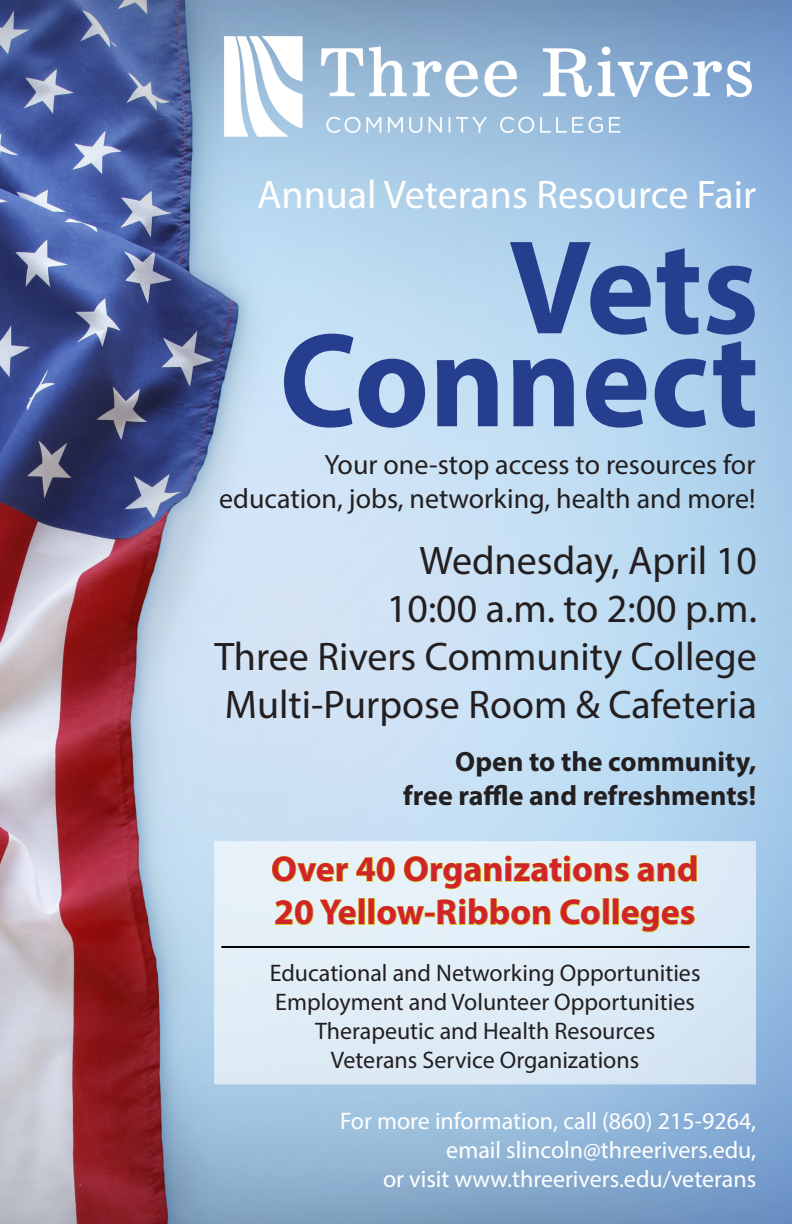
<style>
.page{position:relative;width:792px;height:1224px;background:#fff}
.page>*{position:absolute;margin:0;border:0;box-sizing:border-box;transform-origin:0 0}
.t1{font:700 135.2px "Myriad Pro";color:#253f8e;scale:.96 1}
.t2{font:40px "Myriad Pro";color:#231f20}
.t3{font:40px "Myriad Pro";color:#fff}
.t4{font:700 36px "Myriad Pro";color:#d1232a}
.t5{font:28px "Myriad Pro";color:#231f20}
.t6{font:700 28px "Myriad Pro";color:#231f20}
.t7{font:24px "Myriad Pro";color:#231f20}
.t8{font:24px "Myriad Pro";color:#fff}
</style>
<div class="page">
<img style="left:0;top:0;width:792px;height:1224px">
<img style="left:224px;top:36px;width:528px;height:101px">
<div style="left:214px;top:841px;width:542px;height:243px;background:#dfecf7;border:1px solid #fff"></div>
<svg style="left:272px;top:856px;width:76px;height:26px"></svg>
<svg style="left:356px;top:857px;width:39px;height:25px"></svg>
<svg style="left:404px;top:855px;width:225px;height:34px"></svg>
<svg style="left:637px;top:855px;width:60px;height:27px"></svg>
<svg style="left:275px;top:900px;width:38px;height:25px"></svg>
<svg style="left:320px;top:900px;width:36px;height:25px"></svg>
<svg style="left:377px;top:906px;width:47px;height:19px"></svg>
<svg style="left:438px;top:898px;width:113px;height:27px"></svg>
<svg style="left:560px;top:899px;width:40px;height:26px"></svg>
<div style="left:603px;top:899px;width:6px;height:25px;border:1px solid #d2c909"></div>
<div style="left:613px;top:899px;width:6px;height:25px;border:1px solid #d2c909"></div>
<svg style="left:622px;top:906px;width:73px;height:26px"></svg>
<hr style="left:221px;top:946px;width:529px;height:2px;background:#000">
<p class="t3" style="left:257px;top:170px;width:501px">Annual Veterans Resource Fair</p>
<p class="t1" style="left:509px;top:200px;width:262px">Vets</p>
<p class="t1" style="left:279px;top:293px;width:501px">Connect</p>
<p class="t5" style="left:325px;top:448px;width:432px">Your one-stop access to resources for</p>
<p class="t5" style="left:219px;top:481px;width:538px">education, jobs, networking, health and more!</p>
<p class="t2" style="left:420px;top:536px;width:339px">Wednesday, April 10</p>
<p class="t2" style="left:387px;top:584px;width:371px">10:00 a.m. to 2:00 p.m.</p>
<p class="t2" style="left:214px;top:632px;width:544px">Three Rivers Community College</p>
<p class="t2" style="left:225px;top:680px;width:534px">Multi-Purpose Room &amp; Cafeteria</p>
<p class="t6" style="left:455px;top:743px;width:302px">Open to the community,</p>
<p class="t6" style="left:403px;top:777px;width:354px">free raffle and refreshments!</p>
<p class="t4" style="left:271px;top:846px;width:429px">Over 40 Organizations and</p>
<p class="t4" style="left:274px;top:889px;width:423px">20 Yellow-Ribbon Colleges</p>
<p class="t7" style="left:270px;top:958px;width:432px">Educational and Networking Opportunities</p>
<p class="t7" style="left:275px;top:987px;width:421px">Employment and Volunteer Opportunities</p>
<p class="t7" style="left:315px;top:1016px;width:342px">Therapeutic and Health Resources</p>
<p class="t7" style="left:331px;top:1045px;width:310px">Veterans Service Organizations</p>
<p class="t8" style="left:340px;top:1106px;width:418px">For more information, call (860) 215-9264,</p>
<p class="t8" style="left:446px;top:1135px;width:311px">email slincoln@threerivers.edu,</p>
<p class="t8" style="left:383px;top:1164px;width:375px">or visit www.threerivers.edu/veterans</p>
</div>
